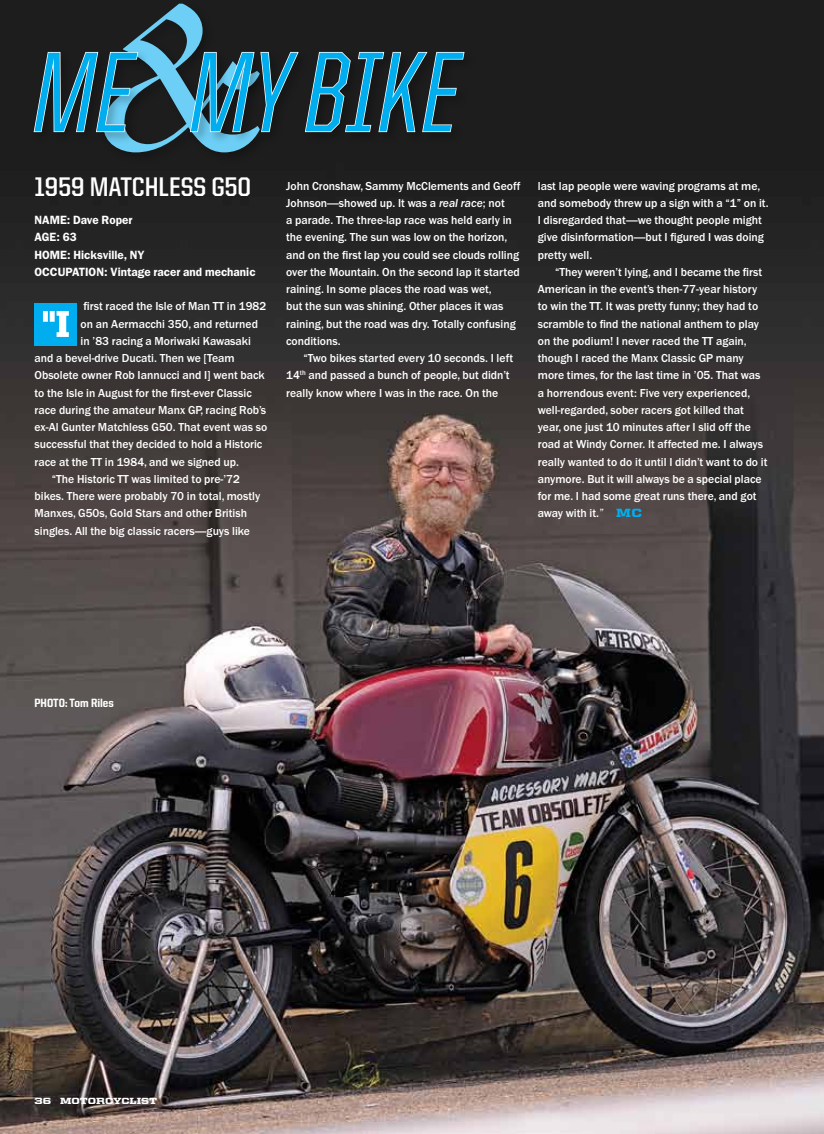
<style>
.page{position:relative;width:824px;height:1134px;background:#fff}
.page>*{position:absolute;margin:0;border:0;box-sizing:border-box;transform-origin:0 0}
.t1{font:500 114px "United Italic Cond";color:#00aeef}
.t2{font:700 27px "United Sans Semi Cond";color:#fff}
.t3{font:500 12px/17.2px "ITC Franklin Gothic Std";color:#fff}
.t4{font:600 12px/17.2px "ITC Franklin Gothic Std";color:#fff}
.t5{font:800 12px "United Sans Semi Cond";color:#fff}
.t6{font:900 9px "United Serif Semi Ext";letter-spacing:-.005em;color:#fff}
.s1{font-family:"ITC Franklin Gothic Std Med It";font-weight:400}
.s2{font-weight:400}
.s3{font-family:"United Serif Semi Ext";font-weight:900;color:#00aeef}
</style>
<div class="page">
<img style="left:0;top:0;width:824px;height:1134px">
<div style="left:100px;top:1px;width:172px;height:164px;background:#1d1d1d"></div>
<div style="left:31px;top:49px;width:445px;height:96px;background:#1d1d1d"></div>
<svg style="left:33px;top:4px;width:432px;height:148px"></svg>
<div style="left:34px;top:303px;width:43px;height:42px;background:#00aeef"></div>
<svg style="left:43px;top:311px;width:26px;height:26px"></svg>
<h1 class="t1" style="left:34px;top:35px;width:427px">Me My Bike</h1>
<h2 class="t2" style="left:34px;top:173px;width:218px">1959 MATCHLESS G50</h2>
<p class="t4" style="left:34px;top:212px;width:223px">Name: Dave Roper<br>Age: 63<br>Home: Hicksville, NY<br>Occupation: Vintage racer and mechanic</p>
<p class="t3" style="left:83px;top:298px;width:184px">first raced the Isle of Man TT in 1982</p>
<p class="t3" style="left:81px;top:315px;width:179px">on an Aermacchi 350, and returned</p>
<p class="t3" style="left:81px;top:333px;width:172px">in ’83 racing a Moriwaki Kawasaki</p>
<p class="t3" style="left:34px;top:350px;width:202px">and a bevel-drive Ducati. Then we [Team</p>
<p class="t3" style="left:34px;top:367px;width:232px">Obsolete owner Rob Iannucci and I] went back</p>
<p class="t3" style="left:34px;top:384px;width:219px">to the Isle in August for the first-ever Classic</p>
<p class="t3" style="left:34px;top:401px;width:233px">race during the amateur Manx GP, racing Rob’s</p>
<p class="t3" style="left:34px;top:419px;width:234px">ex-Al Gunter Matchless G50. That event was so</p>
<p class="t3" style="left:34px;top:436px;width:229px">successful that they decided to hold a Historic</p>
<p class="t3" style="left:34px;top:453px;width:206px">race at the TT in 1984, and we signed up.</p>
<p class="t3" style="left:52px;top:470px;width:190px">“The Historic TT was limited to pre-’72</p>
<p class="t3" style="left:34px;top:488px;width:227px">bikes. There were probably 70 in total, mostly</p>
<p class="t3" style="left:34px;top:505px;width:214px">Manxes, G50s, Gold Stars and other British</p>
<p class="t3" style="left:34px;top:522px;width:217px">singles. All the big classic racers—guys like</p>
<p class="t3" style="left:286px;top:177px;width:236px">John Cronshaw, Sammy McClements and Geoff Johnson—showed up. It was a <span class="s1">real race</span>; not<br>a parade. The three-lap race was held early in the evening. The sun was low on the horizon, and on the first lap you could see clouds rolling over the Mountain. On the second lap it started raining. In some places the road was wet,<br>but the sun was shining. Other places it was raining, but the road was dry. Totally confusing conditions.</p>
<p class="t3" style="left:286px;top:350px;width:228px;text-indent:17px">“Two bikes started every 10 seconds. I left<br>14<sup>th</sup> and passed a bunch of people, but didn’t really know where I was in the race. On the</p>
<p class="t3" style="left:537px;top:177px;width:232px">last lap people were waving programs at me, and somebody threw up a sign with a “1” on it.<br>I disregarded that—we thought people might give disinformation—but I figured I was doing pretty well.</p>
<p class="t3" style="left:537px;top:263px;width:231px;text-indent:17px">“They weren’t lying, and I became the first American in the event’s then-77-year history to win the TT. It was pretty funny; they had to scramble to find the national anthem to play on the podium! I never raced the TT again, though I raced the Manx Classic GP many more times, for the last time in ’05. That was a horrendous event: Five very experienced, well-regarded, sober racers got killed that year, one just 10 minutes after I slid off the road at Windy Corner. It affected me. I always really wanted to do it until I didn’t want to do it anymore. But it will always be a special place for me. I had some great runs there, and got away with it.<span class="s2">”</span> <span class="s3">MC</span></p>
<p class="t5" style="left:34px;top:697px;width:81px">PHOTO: Tom Riles</p>
<p class="t6" style="left:34px;top:1096px;width:124px">36 MOTORCYCLIST</p>
</div>
